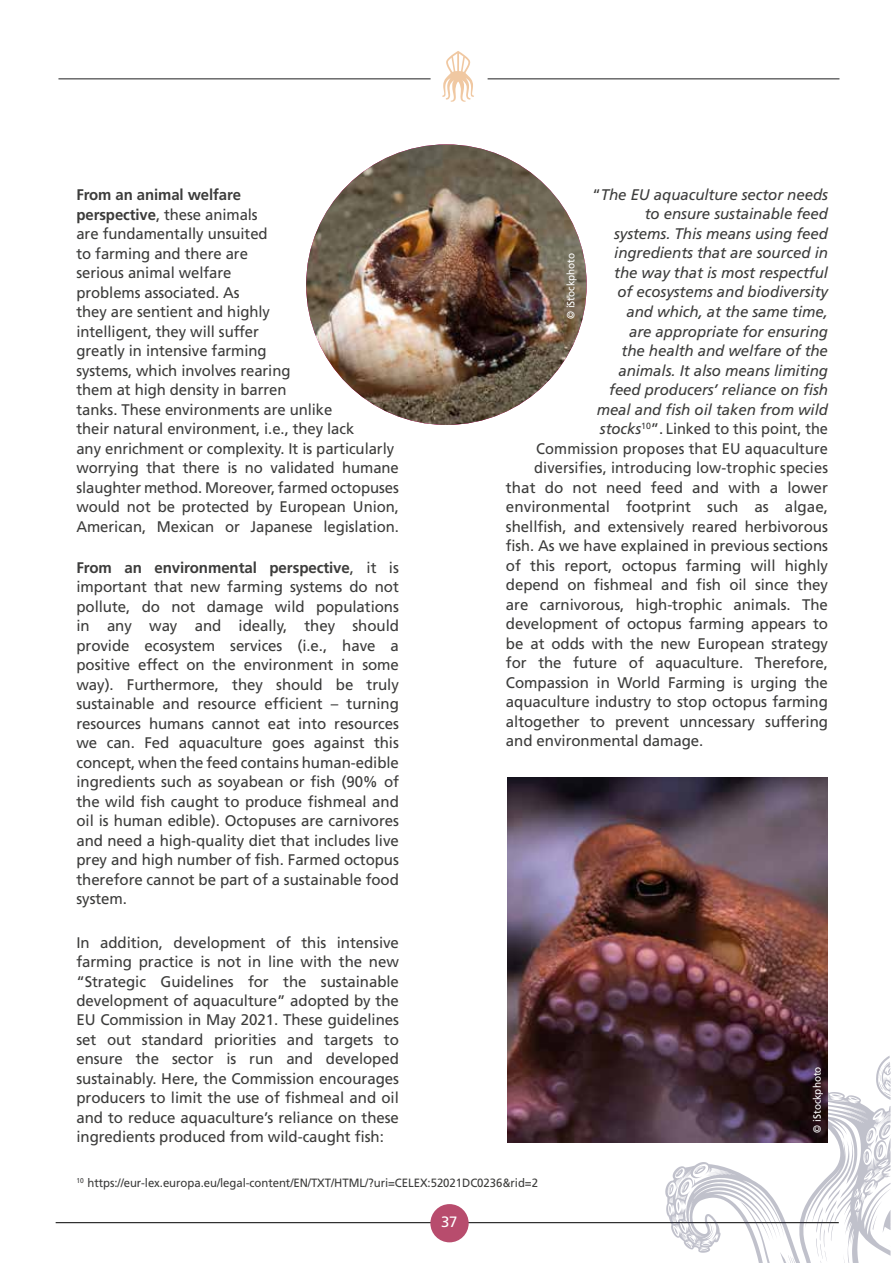
<style>
.page{position:relative;width:893px;height:1263px;background:#fff}
.page>*{position:absolute;margin:0;border:0;box-sizing:border-box;transform-origin:0 0}
.t1{font:15.3px/19.5px "Frutiger";letter-spacing:-.005em;color:#3c3c3b;text-align:justify}
.t2{font:italic 15.3px "Frutiger";letter-spacing:-.005em;color:#3c3c3b}
.t3{font:15.3px "Frutiger";letter-spacing:-.005em;color:#3c3c3b;scale:.95 1}
.t4{font:15px "Frutiger";color:#fff}
.t5{font:12px "Frutiger";letter-spacing:-.005em;color:#3c3c3b;scale:.95 1}
.t6{font:10.5px "Frutiger";letter-spacing:-.005em;color:#fff;scale:.95 1}
.s1{font-weight:700}
.s2{font-style:normal}
.s3{font-style:italic}
</style>
<div class="page">
<hr style="left:56px;top:1222px;width:783px;height:1px;background:#000">
<div style="left:430px;top:1204px;width:39px;height:38px;background:#b84c6d;border-radius:50%"></div>
<hr style="left:58px;top:79px;width:373px;height:1px;background:#1e1e20">
<hr style="left:488px;top:79px;width:351px;height:1px;background:#1e1e20">
<svg style="left:442px;top:51px;width:32px;height:51px"></svg>
<img style="left:306px;top:144px;width:281px;height:281px;border-radius:140px">
<svg style="left:665px;top:1010px;width:163px;height:253px"></svg>
<svg style="left:677px;top:1202px;width:2px;height:9px"></svg>
<svg style="left:669px;top:1206px;width:2px;height:8px"></svg>
<svg style="left:668px;top:1166px;width:38px;height:29px"></svg>
<svg style="left:674px;top:1222px;width:35px;height:28px"></svg>
<svg style="left:760px;top:1024px;width:130px;height:239px"></svg>
<img style="left:507px;top:777px;width:320px;height:365px">
<p class="t1" style="left:76px;top:185px;width:324px;text-align:left"><span class="s1">From an animal welfare<br>perspective</span>, these animals<br>are fundamentally unsuited<br>to farming and there are<br>serious animal welfare<br>problems associated. As<br>they are sentient and highly<br>intelligent, they will suffer<br>greatly in intensive farming<br>systems, which involves rearing<br>them at high density in barren<br>tanks. These environments are unlike<br>their natural environment, i.e., they lack<br>any enrichment or complexity. It is particularly worrying that there is no validated humane slaughter method. Moreover, farmed octopuses would not be protected by European Union, American, Mexican or Japanese legislation.</p>
<p class="t1" style="left:76px;top:557px;width:324px"><span class="s1">From an environmental perspective</span>, it is important that new farming systems do not pollute, do not damage wild populations in any way and ideally, they should provide ecosystem services (i.e., have a positive effect on the environment in some way). Furthermore, they should be truly sustainable and resource efficient – turning resources humans cannot eat into resources we can. Fed aquaculture goes against this concept, when the feed contains human-edible ingredients such as soyabean or fish (90% of the wild fish caught to produce fishmeal and oil is human edible). Octopuses are carnivores and need a high-quality diet that includes live prey and high number of fish. Farmed octopus therefore cannot be part of a sustainable food system.</p>
<p class="t1" style="left:76px;top:932px;width:324px">In addition, development of this intensive farming practice is not in line with the new “Strategic Guidelines for the sustainable development of aquaculture” adopted by the EU Commission in May 2021. These guidelines set out standard priorities and targets to ensure the sector is run and developed sustainably. Here, the Commission encourages producers to limit the use of fishmeal and oil and to reduce aquaculture’s reliance on these ingredients produced from wild-caught fish:</p>
<p class="t2" style="left:592px;top:186px;width:237px"><span class="s2">“</span>The EU aquaculture sector needs</p>
<p class="t2" style="left:645px;top:205px;width:185px">to ensure sustainable feed</p>
<p class="t2" style="left:614px;top:225px;width:215px">systems. This means using feed</p>
<p class="t2" style="left:614px;top:244px;width:215px">ingredients that are sourced in</p>
<p class="t2" style="left:614px;top:264px;width:215px">the way that is most respectful</p>
<p class="t2" style="left:617px;top:283px;width:212px">of ecosystems and biodiversity</p>
<p class="t2" style="left:627px;top:303px;width:203px">and which, at the same time,</p>
<p class="t2" style="left:629px;top:322px;width:200px">are appropriate for ensuring</p>
<p class="t2" style="left:622px;top:342px;width:208px">the health and welfare of the</p>
<p class="t2" style="left:618px;top:361px;width:211px">animals. It also means limiting</p>
<p class="t2" style="left:609px;top:381px;width:220px">feed producers’ reliance on fish</p>
<p class="t2" style="left:597px;top:400px;width:233px">meal and fish oil taken from wild</p>
<p class="t1" style="left:600px;top:419px;width:230px"><span class="s3">stocks</span><sup>10</sup>”. Linked to this point, the</p>
<p class="t3" style="left:536px;top:439px;width:309px">Commission proposes that EU aquaculture</p>
<p class="t3" style="left:534px;top:459px;width:311px">diversifies, introducing low-trophic species</p>
<p class="t1" style="left:506px;top:477px;width:323px">that do not need feed and with a lower</p>
<p class="t1" style="left:506px;top:497px;width:324px">environmental footprint such as algae,</p>
<p class="t1" style="left:506px;top:516px;width:324px">shellfish, and extensively reared herbivorous</p>
<p class="t3" style="left:506px;top:537px;width:340px">fish. As we have explained in previous sections</p>
<p class="t1" style="left:506px;top:555px;width:323px">of this report, octopus farming will highly</p>
<p class="t1" style="left:506px;top:575px;width:324px">depend on fishmeal and fish oil since they</p>
<p class="t1" style="left:506px;top:594px;width:323px">are carnivorous, high-trophic animals. The</p>
<p class="t1" style="left:506px;top:614px;width:323px">development of octopus farming appears to</p>
<p class="t1" style="left:506px;top:633px;width:324px">be at odds with the new European strategy</p>
<p class="t1" style="left:506px;top:653px;width:324px">for the future of aquaculture. Therefore,</p>
<p class="t1" style="left:506px;top:672px;width:323px">Compassion in World Farming is urging the</p>
<p class="t1" style="left:506px;top:692px;width:323px">aquaculture industry to stop octopus farming</p>
<p class="t1" style="left:506px;top:711px;width:323px">altogether to prevent unncessary suffering</p>
<p class="t1" style="left:506px;top:731px;width:199px">and environmental damage.</p>
<p class="t6" style="left:565px;top:319px;width:71px;rotate:-90deg">© iStockphoto</p>
<p class="t6" style="left:811px;top:1132px;width:71px;rotate:-90deg">© iStockphoto</p>
<p class="t5" style="left:77px;top:1176px;width:487px"><sup>10</sup> https://eur-lex.europa.eu/legal-content/EN/TXT/HTML/?uri=CELEX:52021DC0236&amp;rid=2</p>
<p class="t4" style="left:441px;top:1213px;width:18px">37</p>
</div>
